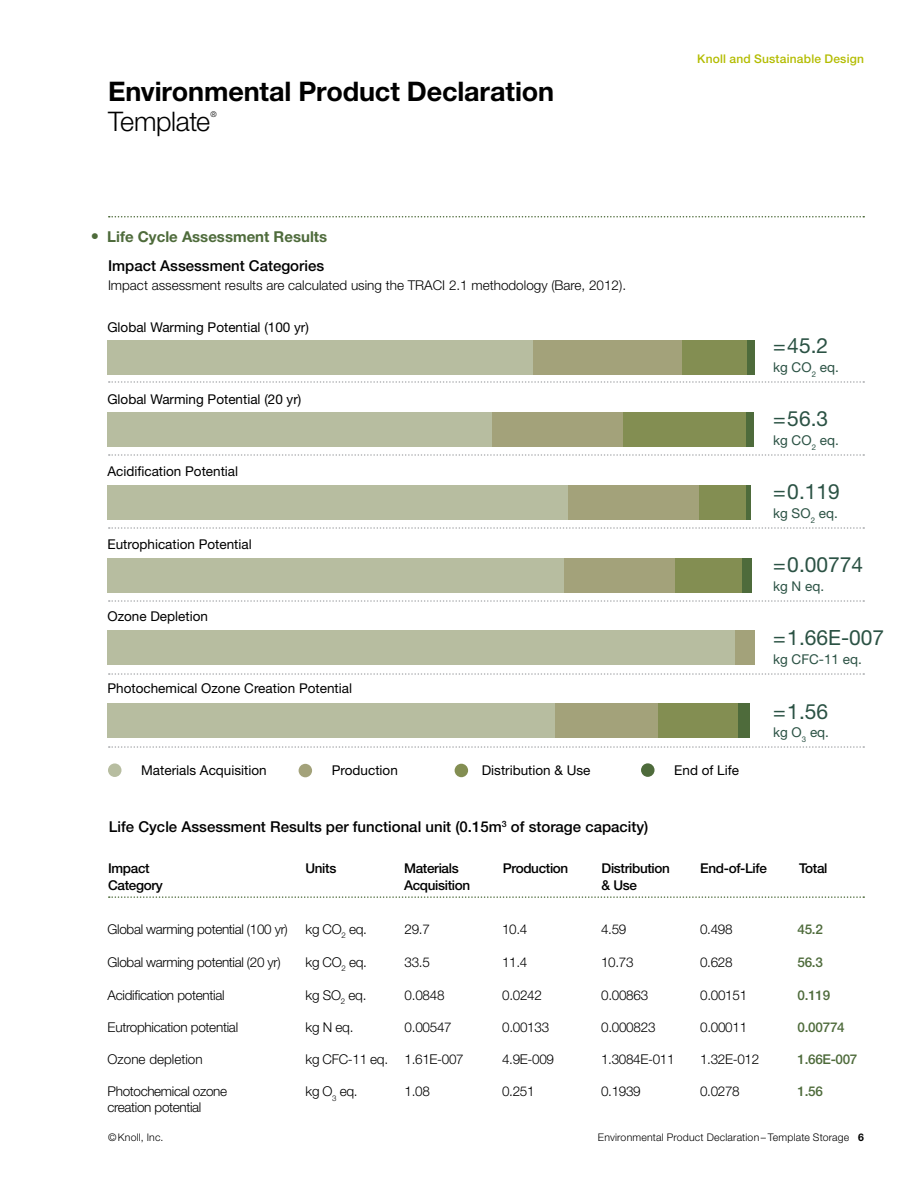
<style>
.page{position:relative;width:918px;height:1188px;background:#fff}
.page>*{position:absolute;margin:0;border:0;box-sizing:border-box;transform-origin:0 0}
.t1{font:700 27px "Helvetica Neue LT Std";letter-spacing:-.005em;color:#000}
.t2{font:300 27px "Helvetica Neue LT Std";letter-spacing:-.015em;color:#000}
.t3{font:21px "Helvetica Neue LT Std";color:#2b5244}
.t4{font:500 15px "Helvetica Neue LT Std";color:#000}
.t5{font:700 15px "Helvetica Neue LT Std";color:#4e6b3b}
.t6{font:300 13.5px/16.5px "Helvetica Neue LT Std";letter-spacing:-.02em;color:#000}
.t7{font:13.5px "Helvetica Neue LT Std";color:#000}
.t8{font:300 13.5px "Helvetica Neue LT Std";color:#000}
.t9{font:500 13.5px/16.5px "Helvetica Neue LT Std";letter-spacing:-.025em;color:#000}
.t10{font:13.5px "Helvetica Neue LT Std";color:#2b5244}
.t11{font:500 13.5px "Helvetica Neue LT Std";letter-spacing:-.025em;color:#4e6b3b}
.t12{font:500 12px "Helvetica Neue LT Std";letter-spacing:.02em;color:#b3bc00}
.t13{font:300 10.5px "Helvetica Neue LT Std";letter-spacing:.02em;color:#000}
.t14{font:300 7.8px "Helvetica Neue LT Std";color:#000}
.s1{font-size:16.5px}
.s2{font-weight:700}
</style>
<div class="page">
<svg style="left:109px;top:216px;width:755px;height:2px"></svg>
<div style="left:108px;top:763px;width:14px;height:14px;background:#b7bda0;border-radius:50%"></div>
<div style="left:455px;top:764px;width:13px;height:13px;background:#838e52;border-radius:50%"></div>
<div style="left:641px;top:763px;width:14px;height:14px;background:#4e6b3b;border-radius:50%"></div>
<div style="left:299px;top:764px;width:13px;height:13px;background:#a3a27a;border-radius:50%"></div>
<svg style="left:109px;top:381px;width:755px;height:2px"></svg>
<svg style="left:109px;top:454px;width:755px;height:2px"></svg>
<svg style="left:109px;top:527px;width:755px;height:2px"></svg>
<svg style="left:109px;top:600px;width:755px;height:2px"></svg>
<svg style="left:109px;top:673px;width:755px;height:2px"></svg>
<svg style="left:109px;top:746px;width:755px;height:2px"></svg>
<svg style="left:109px;top:896px;width:755px;height:2px"></svg>
<div style="left:107px;top:631px;width:629px;height:34px;background:#b7bda0"></div>
<div style="left:735px;top:631px;width:19px;height:34px;background:#a3a27a"></div>
<div style="left:107px;top:340px;width:426px;height:35px;background:#b7bda0"></div>
<div style="left:533px;top:340px;width:150px;height:35px;background:#a3a27a"></div>
<div style="left:682px;top:340px;width:66px;height:35px;background:#838e52"></div>
<div style="left:748px;top:340px;width:7px;height:35px;background:#4e6b3b"></div>
<div style="left:107px;top:485px;width:462px;height:35px;background:#b7bda0"></div>
<div style="left:569px;top:485px;width:131px;height:35px;background:#a3a27a"></div>
<div style="left:699px;top:485px;width:48px;height:35px;background:#838e52"></div>
<hr style="left:746px;top:485px;width:4px;height:35px;background:#4e6b3b">
<div style="left:107px;top:413px;width:386px;height:34px;background:#b7bda0"></div>
<div style="left:492px;top:413px;width:132px;height:34px;background:#a3a27a"></div>
<div style="left:623px;top:413px;width:124px;height:34px;background:#838e52"></div>
<div style="left:746px;top:413px;width:8px;height:34px;background:#4e6b3b"></div>
<div style="left:107px;top:558px;width:459px;height:34px;background:#b7bda0"></div>
<div style="left:564px;top:558px;width:112px;height:34px;background:#a3a27a"></div>
<div style="left:675px;top:558px;width:69px;height:34px;background:#838e52"></div>
<div style="left:743px;top:558px;width:9px;height:34px;background:#4e6b3b"></div>
<div style="left:107px;top:703px;width:449px;height:35px;background:#b7bda0"></div>
<div style="left:555px;top:703px;width:104px;height:35px;background:#a3a27a"></div>
<div style="left:658px;top:703px;width:81px;height:35px;background:#838e52"></div>
<div style="left:738px;top:703px;width:12px;height:35px;background:#4e6b3b"></div>
<h1 class="t1" style="left:108px;top:75px;width:448px">Environmental Product Declaration</h1>
<h1 class="t2" style="left:108px;top:105px;width:104px">Template</h1>
<p class="t14" style="left:210px;top:110px;width:8px">®</p>
<p class="t5" style="left:91px;top:227px;width:238px"><span class="s1">•</span> Life Cycle Assessment Results</p>
<p class="t4" style="left:108px;top:257px;width:218px">Impact Assessment Categories</p>
<p class="t8" style="left:108px;top:277px;width:520px">Impact assessment results are calculated using the TRACI 2.1 methodology (Bare, 2012).</p>
<p class="t7" style="left:107px;top:319px;width:203px">Global Warming Potential (100 yr)</p>
<p class="t7" style="left:107px;top:391px;width:196px">Global Warming Potential (20 yr)</p>
<p class="t7" style="left:107px;top:463px;width:132px">Acidification Potential</p>
<p class="t7" style="left:107px;top:536px;width:146px">Eutrophication Potential</p>
<p class="t7" style="left:107px;top:608px;width:102px">Ozone Depletion</p>
<p class="t7" style="left:107px;top:680px;width:246px">Photochemical Ozone Creation Potential</p>
<p class="t12" style="left:697px;top:51px;width:168px">Knoll and Sustainable Design</p>
<h2 class="t3" style="left:773px;top:333px;width:57px">=45.2</h2>
<p class="t10" style="left:773px;top:359px;width:67px">kg CO<sub>2</sub> eq.</p>
<h2 class="t3" style="left:773px;top:406px;width:57px">=56.3</h2>
<p class="t10" style="left:773px;top:432px;width:67px">kg CO<sub>2</sub> eq.</p>
<h2 class="t3" style="left:773px;top:479px;width:68px">=0.119</h2>
<p class="t10" style="left:773px;top:505px;width:66px">kg SO<sub>2</sub> eq.</p>
<h2 class="t3" style="left:773px;top:552px;width:92px">=0.00774</h2>
<p class="t10" style="left:773px;top:578px;width:53px">kg N eq.</p>
<h2 class="t3" style="left:773px;top:626px;width:113px">=1.66E-007</h2>
<p class="t10" style="left:773px;top:651px;width:90px">kg CFC-11 eq.</p>
<h2 class="t3" style="left:773px;top:699px;width:57px">=1.56</h2>
<p class="t10" style="left:773px;top:724px;width:57px">kg O<sub>3</sub> eq.</p>
<p class="t7" style="left:141px;top:762px;width:127px">Materials Acquisition</p>
<p class="t7" style="left:332px;top:763px;width:68px">Production</p>
<p class="t7" style="left:482px;top:762px;width:110px">Distribution &amp; Use</p>
<p class="t7" style="left:674px;top:762px;width:66px">End of Life</p>
<p class="t4" style="left:109px;top:817px;width:541px">Life Cycle Assessment Results per functional unit (0.15m<sup>3</sup> of storage capacity)</p>
<p class="t9" style="left:108px;top:860px;width:56px">Impact<br>Category</p>
<p class="t9" style="left:305px;top:860px;width:32px">Units</p>
<p class="t9" style="left:404px;top:860px;width:68px">Materials<br>Acquisition</p>
<p class="t9" style="left:503px;top:860px;width:67px">Production</p>
<p class="t9" style="left:602px;top:860px;width:70px">Distribution &amp; Use</p>
<p class="t9" style="left:700px;top:860px;width:68px">End-of-Life</p>
<p class="t9" style="left:799px;top:860px;width:30px">Total</p>
<p class="t6" style="left:108px;top:920px;width:182px">Global warming potential (100 yr)</p>
<p class="t6" style="left:306px;top:920px;width:63px">kg CO<sub>2</sub> eq.</p>
<p class="t6" style="left:405px;top:920px;width:27px">29.7</p>
<p class="t6" style="left:502px;top:920px;width:27px">10.4</p>
<p class="t6" style="left:601px;top:920px;width:27px">4.59</p>
<p class="t6" style="left:700px;top:920px;width:34px">0.498</p>
<p class="t11" style="left:798px;top:921px;width:27px">45.2</p>
<p class="t6" style="left:108px;top:953px;width:175px">Global warming potential (20 yr)</p>
<p class="t6" style="left:306px;top:953px;width:63px">kg CO<sub>2</sub> eq.</p>
<p class="t6" style="left:405px;top:953px;width:27px">33.5</p>
<p class="t6" style="left:502px;top:953px;width:27px">11.4</p>
<p class="t6" style="left:601px;top:953px;width:34px">10.73</p>
<p class="t6" style="left:700px;top:953px;width:34px">0.628</p>
<p class="t11" style="left:798px;top:954px;width:27px">56.3</p>
<p class="t6" style="left:108px;top:986px;width:119px">Acidification potential</p>
<p class="t6" style="left:306px;top:986px;width:62px">kg SO<sub>2</sub> eq.</p>
<p class="t6" style="left:405px;top:986px;width:41px">0.0848</p>
<p class="t6" style="left:502px;top:986px;width:41px">0.0242</p>
<p class="t6" style="left:601px;top:986px;width:49px">0.00863</p>
<p class="t6" style="left:700px;top:986px;width:49px">0.00151</p>
<p class="t11" style="left:798px;top:987px;width:34px">0.119</p>
<p class="t6" style="left:108px;top:1018px;width:132px">Eutrophication potential</p>
<p class="t6" style="left:306px;top:1018px;width:49px">kg N eq.</p>
<p class="t6" style="left:405px;top:1018px;width:49px">0.00547</p>
<p class="t6" style="left:502px;top:1018px;width:49px">0.00133</p>
<p class="t6" style="left:601px;top:1018px;width:56px">0.000823</p>
<p class="t6" style="left:700px;top:1018px;width:49px">0.00011</p>
<p class="t11" style="left:798px;top:1019px;width:49px">0.00774</p>
<p class="t8" style="left:108px;top:1051px;width:97px">Ozone depletion</p>
<p class="t6" style="left:306px;top:1051px;width:160px">kg CFC-11 eq. 1.61E-007</p>
<p class="t6" style="left:502px;top:1051px;width:53px">4.9E-009</p>
<p class="t6" style="left:601px;top:1051px;width:75px">1.3084E-011</p>
<p class="t6" style="left:700px;top:1051px;width:61px">1.32E-012</p>
<p class="t11" style="left:798px;top:1051px;width:61px">1.66E-007</p>
<p class="t6" style="left:306px;top:1083px;width:54px">kg O<sub>3</sub> eq.</p>
<p class="t6" style="left:405px;top:1083px;width:27px">1.08</p>
<p class="t6" style="left:502px;top:1083px;width:34px">0.251</p>
<p class="t6" style="left:601px;top:1083px;width:41px">0.1939</p>
<p class="t6" style="left:700px;top:1083px;width:41px">0.0278</p>
<p class="t11" style="left:798px;top:1083px;width:27px">1.56</p>
<p class="t6" style="left:108px;top:1082px;width:121px">Photochemical ozone creation potential</p>
<p class="t13" style="left:108px;top:1131px;width:57px">©Knoll, Inc.</p>
<p class="t13" style="left:598px;top:1131px;width:268px">Environmental Product Declaration – Template Storage <span class="s2">6</span></p>
</div>
